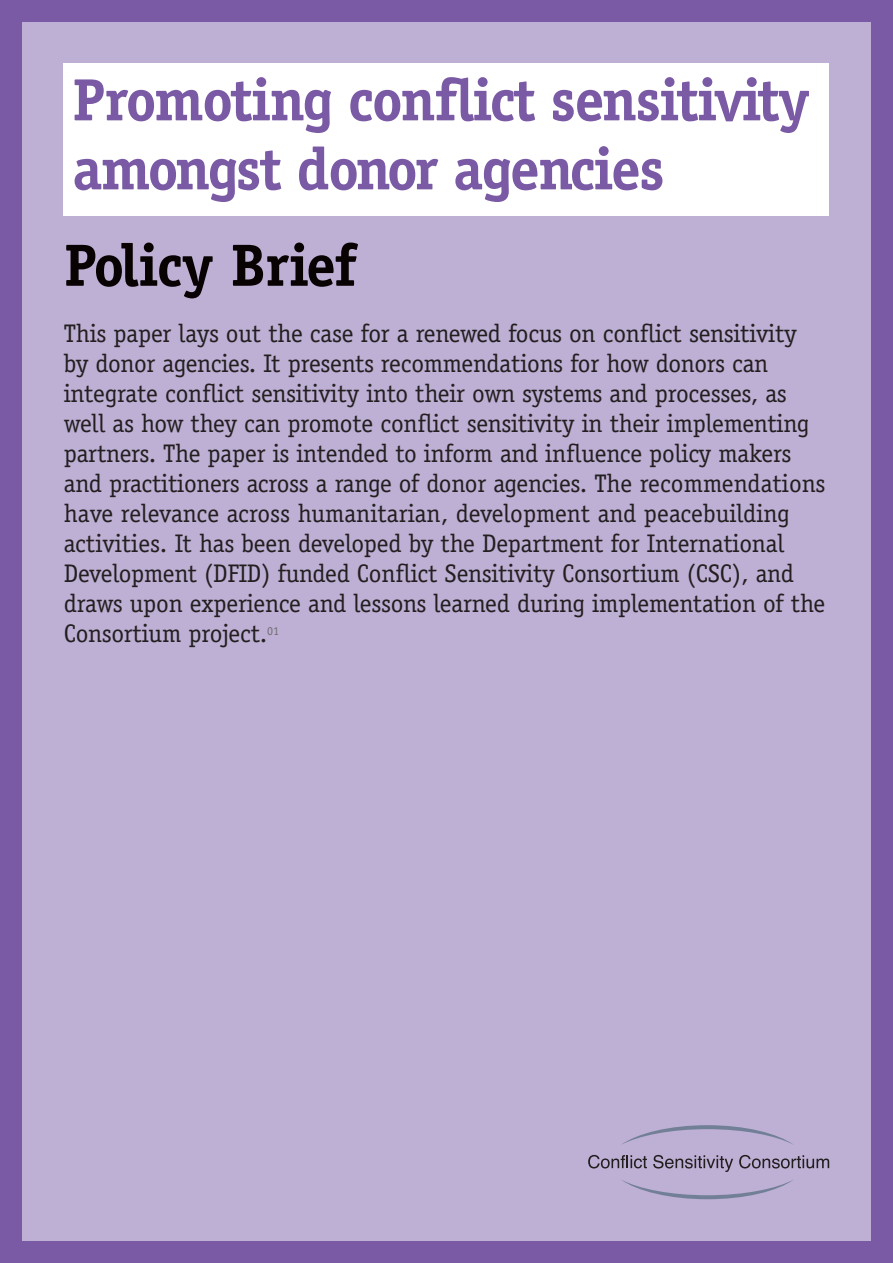
<style>
.page{position:relative;width:893px;height:1263px;background:#beafd4}
.page>*{position:absolute;margin:0;border:0;box-sizing:border-box;transform-origin:0 0}
.t1{font:700 59.7px/69px "Officina Serif";letter-spacing:-.045em;color:#7b5aa5}
.t2{font:700 59.7px "Officina Serif";letter-spacing:-.03em;color:#080302}
.t3{font:25.5px/30px "Officina Serif";letter-spacing:-.01em;color:#231f20}
</style>
<div class="page">
<div style="left:64px;top:64px;width:765px;height:152px;background:#fff"></div>
<svg style="left:588px;top:1125px;width:241px;height:74px"></svg>
<div style="left:0;top:0;width:21px;height:1263px;background:#7b5aa5"></div>
<div style="left:872px;top:0;width:21px;height:1263px;background:#7b5aa5"></div>
<div style="left:0;top:0;width:893px;height:21px;background:#7b5aa5"></div>
<div style="left:0;top:1242px;width:893px;height:21px;background:#7b5aa5"></div>
<p class="t1" style="left:72px;top:65px;width:738px">Promoting conflict sensitivity amongst donor agencies</p>
<h1 class="t2" style="left:64px;top:228px;width:295px">Policy Brief</h1>
<p class="t3" style="left:64px;top:319px;width:763px">This paper lays out the case for a renewed focus on conflict sensitivity by donor agencies. It presents recommendations for how donors can integrate conflict sensitivity into their own systems and processes, as well as how they can promote conflict sensitivity in their implementing partners. The paper is intended to inform and influence policy makers and practitioners across a range of donor agencies. The recommendations have relevance across humanitarian, development and peacebuilding activities. It has been developed by the Department for International Development (DFID) funded Conflict Sensitivity Consortium (CSC), and draws upon experience and lessons learned during implementation of the Consortium project.<sup>01</sup></p>
</div>
